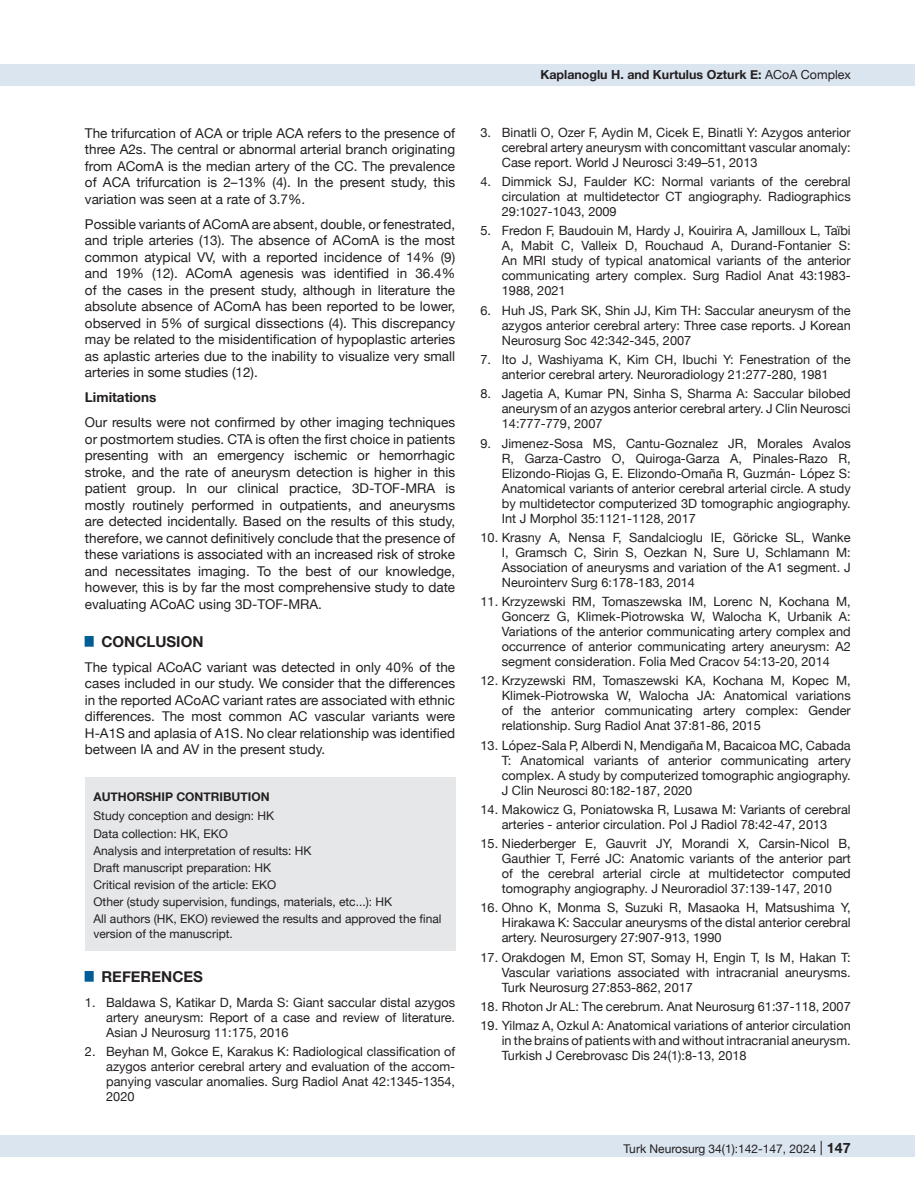
<style>
.page{position:relative;width:915px;height:1191px;background:#fff}
.page>*{position:absolute;margin:0;border:0;box-sizing:border-box;transform-origin:0 0}
.t1{font:700 15px "Helvetica Neue";color:#231f20}
.t2{font:13.5px/16.5px "Helvetica Neue";color:#231f20;text-align:justify}
.t3{font:700 13.5px "Helvetica Neue";color:#231f20}
.t4{font:12.75px/15px "Helvetica Neue";color:#231f20;text-align:justify}
.t5{font:700 12.45px "Helvetica Neue";color:#231f20}
.t6{font:12px/15px "Helvetica Neue";color:#231f20}
.t7{font:700 12px "Helvetica Neue";color:#231f20}
.s1{font-weight:400}
.s2{font-size:14.25px}
.s3{font-weight:700;font-size:14.25px}
</style>
<div class="page">
<div style="left:0;top:1135px;width:914px;height:22px;background:#dbe5f0"></div>
<div style="left:0;top:64px;width:914px;height:21px;background:#dbe5f0"></div>
<div style="left:85px;top:777px;width:370px;height:173px;background:#e6e7e9"></div>
<p class="t2" style="left:85px;top:125px;width:371px">The trifurcation of ACA or triple ACA refers to the presence of three A2s. The central or abnormal arterial branch originating from AComA is the median artery of the CC. The prevalence of ACA trifurcation is 2–13% (4). In the present study, this variation was seen at a rate of 3.7%.</p>
<p class="t2" style="left:85px;top:216px;width:371px">Possible variants of AComA are absent, double, or fenestrated, and triple arteries (13). The absence of AComA is the most common atypical VV, with a reported incidence of 14% (9) and 19% (12). AComA agenesis was identified in 36.4% of the cases in the present study, although in literature the absolute absence of AComA has been reported to be lower, observed in 5% of surgical dissections (4). This discrepancy may be related to the misidentification of hypoplastic arteries as aplastic arteries due to the inability to visualize very small arteries in some studies (12).</p>
<p class="t3" style="left:85px;top:387px;width:73px">Limitations</p>
<p class="t2" style="left:85px;top:415px;width:371px">Our results were not confirmed by other imaging techniques or postmortem studies. CTA is often the first choice in patients presenting with an emergency ischemic or hemorrhagic stroke, and the rate of aneurysm detection is higher in this patient group. In our clinical practice, 3D-TOF-MRA is mostly routinely performed in outpatients, and aneurysms are detected incidentally. Based on the results of this study, therefore, we cannot definitively conclude that the presence of these variations is associated with an increased risk of stroke and necessitates imaging. To the best of our knowledge, however, this is by far the most comprehensive study to date evaluating ACoAC using 3D-TOF-MRA.</p>
<p class="t1" style="left:85px;top:629px;width:120px"><sup>█</sup> CONCLUSION</p>
<p class="t2" style="left:85px;top:659px;width:371px">The typical ACoAC variant was detected in only 40% of the cases included in our study. We consider that the differences in the reported ACoAC variant rates are associated with ethnic differences. The most common AC vascular variants were H-A1S and aplasia of A1S. No clear relationship was identified between IA and AV in the present study.</p>
<p class="t7" style="left:93px;top:787px;width:177px">AUTHORSHIP CONTRIBUTION</p>
<p class="t6" style="left:93px;top:809px;width:182px">Study conception and design: HK</p>
<p class="t6" style="left:93px;top:826px;width:136px">Data collection: HK, EKO</p>
<p class="t6" style="left:93px;top:843px;width:220px">Analysis and interpretation of results: HK</p>
<p class="t6" style="left:93px;top:860px;width:179px">Draft manuscript preparation: HK</p>
<p class="t6" style="left:93px;top:878px;width:184px">Critical revision of the article: EKO</p>
<p class="t6" style="left:93px;top:895px;width:300px">Other (study supervision, fundings, materials, etc...): HK</p>
<p class="t6" style="left:93px;top:912px;width:349px">All authors (HK, EKO) reviewed the results and approved the final version of the manuscript.</p>
<p class="t1" style="left:85px;top:965px;width:119px"><sup>█</sup> REFERENCES</p>
<p class="t4" style="left:106px;top:995px;width:350px;text-indent:-21px">1. Baldawa S, Katikar D, Marda S: Giant saccular distal azygos artery aneurysm: Report of a case and review of literature.<br>Asian J Neurosurg 11:175, 2016</p>
<p class="t4" style="left:106px;top:1044px;width:350px;text-indent:-21px">2. Beyhan M, Gokce E, Karakus K: Radiological classification of azygos anterior cerebral artery and evaluation of the accom&shy;panying vascular anomalies. Surg Radiol Anat 42:1345-1354, 2020</p>
<p class="t5" style="left:540px;top:65px;width:312px">Kaplanoglu H. and Kurtulus Ozturk E: <span class="s1">ACoA Complex</span></p>
<p class="t4" style="left:501px;top:126px;width:350px;text-indent:-21px">3. Binatli O, Ozer F, Aydin M, Cicek E, Binatli Y: Azygos anterior cerebral artery aneurysm with concomittant vascular anomaly:<br>Case report. World J Neurosci 3:49–51, 2013</p>
<p class="t4" style="left:501px;top:175px;width:350px;text-indent:-21px">4. Dimmick SJ, Faulder KC: Normal variants of the cerebral circulation at multidetector CT angiography. Radiographics 29:1027-1043, 2009</p>
<p class="t4" style="left:501px;top:224px;width:350px;text-indent:-21px">5. Fredon F, Baudouin M, Hardy J, Kouirira A, Jamilloux L, Taïbi A, Mabit C, Valleix D, Rouchaud A, Durand-Fontanier S:<br>An MRI study of typical anatomical variants of the anterior communicating artery complex. Surg Radiol Anat 43:1983- 1988, 2021</p>
<p class="t4" style="left:501px;top:303px;width:350px;text-indent:-21px">6. Huh JS, Park SK, Shin JJ, Kim TH: Saccular aneurysm of the azygos anterior cerebral artery: Three case reports. J Korean Neurosurg Soc 42:342-345, 2007</p>
<p class="t4" style="left:480px;top:353px;width:371px;text-align:center">7. Ito J, Washiyama K, Kim CH, Ibuchi Y: Fenestration of the anterior cerebral artery. Neuroradiology 21:277-280, 1981</p>
<p class="t4" style="left:501px;top:387px;width:350px;text-indent:-21px">8. Jagetia A, Kumar PN, Sinha S, Sharma A: Saccular bilobed aneurysm of an azygos anterior cerebral artery. J Clin Neurosci 14:777-779, 2007</p>
<p class="t4" style="left:501px;top:436px;width:350px;text-indent:-21px">9. Jimenez-Sosa MS, Cantu-Goznalez JR, Morales Avalos R, Garza-Castro O, Quiroga-Garza A, Pinales-Razo R, Elizondo-Riojas G, E. Elizondo-Omaña R, Guzmán- López S:<br>Anatomical variants of anterior cerebral arterial circle. A study by multidetector computerized 3D tomographic angiography.<br>Int J Morphol 35:1121-1128, 2017</p>
<p class="t4" style="left:501px;top:530px;width:350px;text-indent:-21px">10. Krasny A, Nensa F, Sandalcioglu IE, Göricke SL, Wanke I, Gramsch C, Sirin S, Oezkan N, Sure U, Schlamann M:<br>Association of aneurysms and variation of the A1 segment. J Neurointerv Surg 6:178-183, 2014</p>
<p class="t4" style="left:501px;top:595px;width:350px;text-indent:-21px">11. Krzyzewski RM, Tomaszewska IM, Lorenc N, Kochana M, Goncerz G, Klimek-Piotrowska W, Walocha K, Urbanik A:<br>Variations of the anterior communicating artery complex and occurrence of anterior communicating artery aneurysm: A2 segment consideration. Folia Med Cracov 54:13-20, 2014</p>
<p class="t4" style="left:501px;top:674px;width:350px;text-indent:-21px">12. Krzyzewski RM, Tomaszewski KA, Kochana M, Kopec M, Klimek-Piotrowska W, Walocha JA: Anatomical variations of the anterior communicating artery complex: Gender relationship. Surg Radiol Anat 37:81-86, 2015</p>
<p class="t4" style="left:501px;top:738px;width:350px;text-indent:-21px">13. López-Sala P, Alberdi N, Mendigaña M, Bacaicoa MC, Cabada T: Anatomical variants of anterior communicating artery complex. A study by computerized tomographic angiography.<br>J Clin Neurosci 80:182-187, 2020</p>
<p class="t4" style="left:480px;top:802px;width:371px;text-align:center">14. Makowicz G, Poniatowska R, Lusawa M: Variants of cerebral arteries - anterior circulation. Pol J Radiol 78:42-47, 2013</p>
<p class="t4" style="left:501px;top:837px;width:350px;text-indent:-21px">15. Niederberger E, Gauvrit JY, Morandi X, Carsin-Nicol B, Gauthier T, Ferré JC: Anatomic variants of the anterior part of the cerebral arterial circle at multidetector computed tomography angiography. J Neuroradiol 37:139-147, 2010</p>
<p class="t4" style="left:501px;top:901px;width:350px;text-indent:-21px">16. Ohno K, Monma S, Suzuki R, Masaoka H, Matsushima Y, Hirakawa K: Saccular aneurysms of the distal anterior cerebral artery. Neurosurgery 27:907-913, 1990</p>
<p class="t4" style="left:501px;top:950px;width:350px;text-indent:-21px">17. Orakdogen M, Emon ST, Somay H, Engin T, Is M, Hakan T:<br>Vascular variations associated with intracranial aneurysms.<br>Turk Neurosurg 27:853-862, 2017</p>
<p class="t4" style="left:480px;top:999px;width:371px">18. Rhoton Jr AL: The cerebrum. Anat Neurosurg 61:37-118, 2007</p>
<p class="t4" style="left:501px;top:1019px;width:350px;text-indent:-21px">19. Yilmaz A, Ozkul A: Anatomical variations of anterior circulation in the brains of patients with and without intracranial aneurysm.<br>Turkish J Cerebrovasc Dis 24(1):8-13, 2018</p>
<p class="t6" style="left:623px;top:1142px;width:250px">Turk Neurosurg 34(1):142-147, 2024 <span class="s2">|</span> <span class="s3">147147</span></p>
</div>
